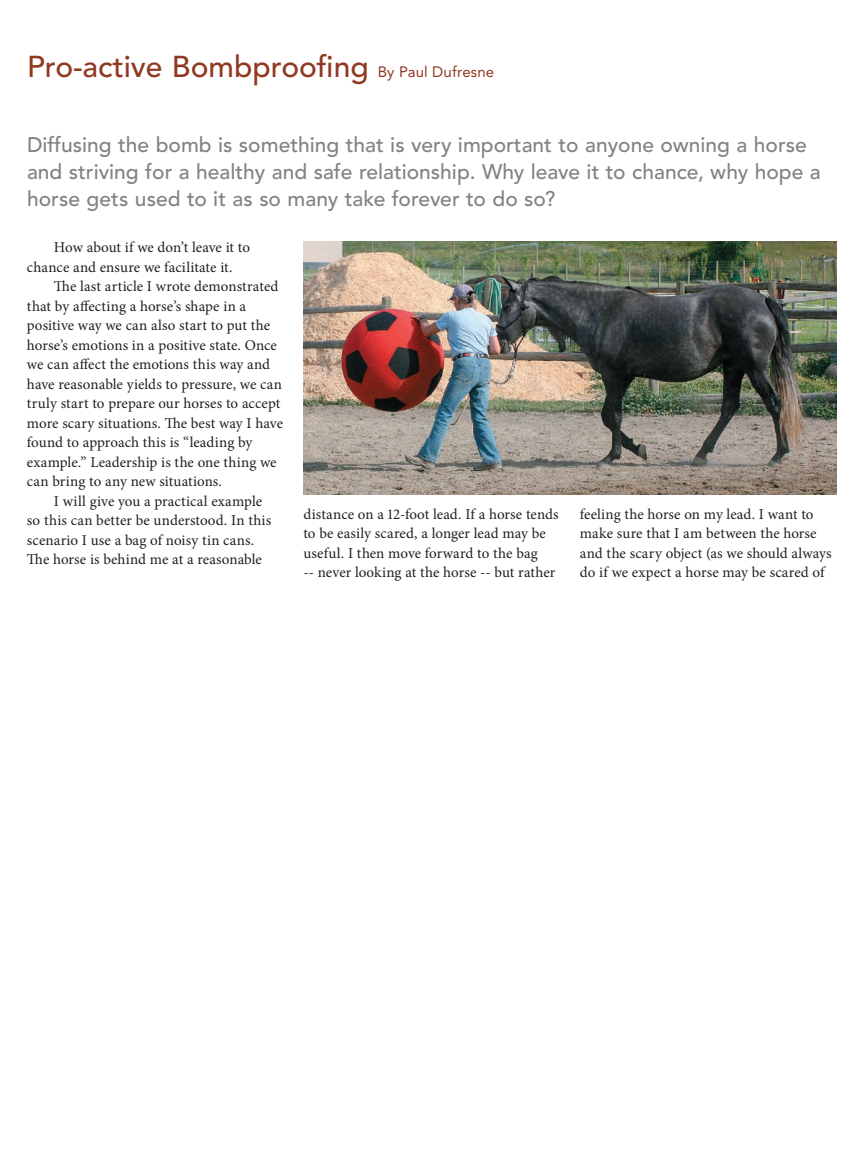
<style>
.page{position:relative;width:864px;height:1161px;background:#fff}
.page>*{position:absolute;margin:0;border:0;box-sizing:border-box;transform-origin:0 0}
.t1{font:500 30px "Avenir";color:#903820}
.t2{font:500 21px/27px "Avenir";color:#808285}
.t3{font:15px/19.5px "Minion Pro";letter-spacing:.005em;color:#231f20}
.s1{font-weight:400;font-size:15px}
</style>
<div class="page">
<img style="left:304px;top:242px;width:533px;height:252px">
<p class="t1" style="left:27px;top:49px;width:469px">Pro-active Bombproofing <span class="s1">By Paul Dufresne</span></p>
<p class="t2" style="left:27px;top:132px;width:795px">Diffusing the bomb is something that is very important to anyone owning a horse and striving for a healthy and safe relationship. Why leave it to chance, why hope a horse gets used to it as so many take forever to do so?</p>
<p class="t3" style="left:54px;top:238px;width:198px">How about if we don’t leave it to</p>
<p class="t3" style="left:27px;top:257px;width:207px">chance and ensure we facilitate it.</p>
<p class="t3" style="left:54px;top:277px;width:226px">The last article I wrote demonstrated</p>
<p class="t3" style="left:27px;top:296px;width:221px">that by affecting a horse’s shape in a</p>
<p class="t3" style="left:27px;top:316px;width:245px">positive way we can also start to put the</p>
<p class="t3" style="left:27px;top:335px;width:251px">horse’s emotions in a positive state. Once</p>
<p class="t3" style="left:27px;top:355px;width:245px">we can affect the emotions this way and</p>
<p class="t3" style="left:27px;top:374px;width:256px">have reasonable yields to pressure, we can</p>
<p class="t3" style="left:27px;top:394px;width:255px">truly start to prepare our horses to accept</p>
<p class="t3" style="left:27px;top:413px;width:258px">more scary situations. The best way I have</p>
<p class="t3" style="left:27px;top:433px;width:227px">found to approach this is “leading by</p>
<p class="t3" style="left:27px;top:452px;width:251px">example.” Leadership is the one thing we</p>
<p class="t3" style="left:27px;top:472px;width:197px">can bring to any new situations.</p>
<p class="t3" style="left:54px;top:491px;width:210px">I will give you a practical example</p>
<p class="t3" style="left:27px;top:511px;width:246px">so this can better be understood. In this</p>
<p class="t3" style="left:27px;top:530px;width:229px">scenario I use a bag of noisy tin cans.</p>
<p class="t3" style="left:27px;top:550px;width:236px">The horse is behind me at a reasonable</p>
<p class="t3" style="left:303px;top:504px;width:257px">distance on a 12-foot lead. If a horse tends to be easily scared, a longer lead may be useful. I then move forward to the bag<br>-- never looking at the horse -- but rather</p>
<p class="t3" style="left:580px;top:504px;width:253px">feeling the horse on my lead. I want to make sure that I am between the horse and the scary object (as we should always do if we expect a horse may be scared of</p>
</div>
